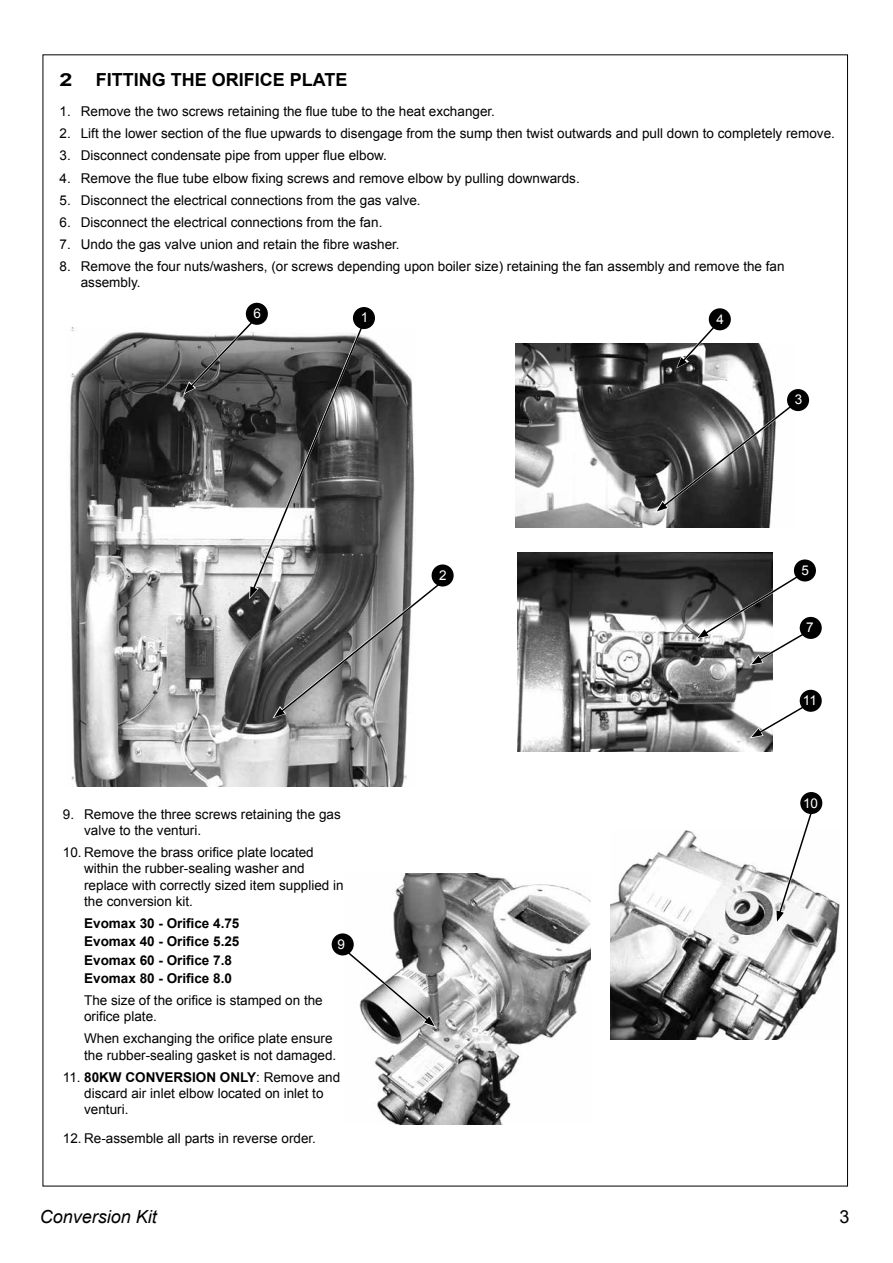
<style>
.page{position:relative;width:893px;height:1263px;background:#fff}
.page>*{position:absolute;margin:0;border:0;box-sizing:border-box;transform-origin:0 0}
.t1{font:700 18px "Arial";color:#000}
.t2{font:italic 18px "Arial";color:#000}
.t3{font:18px "Arial";color:#000}
.t4{font:700 18px "Arial";color:#000;scale:1.3 1}
.t5{font:13.5px/16.2px "Arial";color:#000}
.t6{font:700 13.5px/18.3px "Arial";color:#000}
.t7{font:13.5px "Arial";color:#fff}
.s1{font-weight:700}
</style>
<div class="page">
<img style="left:353px;top:874px;width:237px;height:251px">
<img style="left:515px;top:343px;width:280px;height:184px">
<img style="left:518px;top:553px;width:255px;height:199px">
<img style="left:70px;top:328px;width:337px;height:459px">
<div style="left:246px;top:303px;width:22px;height:22px;background:#000;border-radius:50%"></div>
<div style="left:432px;top:564px;width:22px;height:22px;background:#000;border-radius:50%"></div>
<div style="left:353px;top:307px;width:22px;height:22px;background:#000;border-radius:50%"></div>
<svg style="left:183px;top:318px;width:258px;height:400px"></svg>
<div style="left:709px;top:308px;width:22px;height:22px;background:#000;border-radius:50%"></div>
<svg style="left:676px;top:323px;width:42px;height:45px"></svg>
<div style="left:787px;top:389px;width:22px;height:22px;background:#000;border-radius:50%"></div>
<svg style="left:655px;top:403px;width:140px;height:110px"></svg>
<div style="left:794px;top:559px;width:22px;height:22px;background:#000;border-radius:50%"></div>
<svg style="left:696px;top:573px;width:115px;height:92px"></svg>
<svg style="left:749px;top:702px;width:59px;height:36px"></svg>
<div style="left:800px;top:617px;width:22px;height:22px;background:#000;border-radius:50%"></div>
<div style="left:800px;top:690px;width:22px;height:22px;background:#000;border-radius:50%"></div>
<img style="left:611px;top:830px;width:229px;height:209px">
<svg style="left:776px;top:806px;width:40px;height:118px"></svg>
<svg style="left:340px;top:945px;width:96px;height:83px"></svg>
<div style="left:332px;top:933px;width:22px;height:22px;background:#000;border-radius:50%"></div>
<div style="left:800px;top:792px;width:22px;height:22px;background:#000;border-radius:50%"></div>
<h1 class="t4" style="left:60px;top:68px;width:12px">2</h1>
<h1 class="t1" style="left:96px;top:68px;width:253px">FITTING THE ORIFICE PLATE</h1>
<p class="t5" style="left:60px;top:103px;width:437px">1. Remove the two screws retaining the flue tube to the heat exchanger.</p>
<p class="t5" style="left:60px;top:126px;width:777px">2. Lift the lower section of the flue upwards to disengage from the sump then twist outwards and pull down to completely remove.</p>
<p class="t5" style="left:60px;top:148px;width:329px">3. Disconnect condensate pipe from upper flue elbow.</p>
<p class="t5" style="left:60px;top:170px;width:522px">4. Remove the flue tube elbow fixing screws and remove elbow by pulling downwards.</p>
<p class="t5" style="left:60px;top:192px;width:363px">5. Disconnect the electrical connections from the gas valve.</p>
<p class="t5" style="left:60px;top:214px;width:324px">6. Disconnect the electrical connections from the fan.</p>
<p class="t5" style="left:60px;top:236px;width:342px">7. Undo the gas valve union and retain the fibre washer.</p>
<p class="t5" style="left:81px;top:259px;width:705px;text-indent:-21px">8. Remove the four nuts/washers, (or screws depending upon boiler size) retaining the fan assembly and remove the fan assembly.</p>
<p class="t7" style="left:254px;top:304px;width:9px">6</p>
<p class="t7" style="left:361px;top:309px;width:9px">1</p>
<p class="t7" style="left:716px;top:310px;width:9px">4</p>
<p class="t5" style="left:84px;top:806px;width:258px;text-indent:-21px">9. Remove the three screws retaining the gas valve to the venturi.</p>
<p class="t5" style="left:84px;top:844px;width:261px;text-indent:-21px">10. Remove the brass orifice plate located within the rubber-sealing washer and replace with correctly sized item supplied in the conversion kit.</p>
<p class="t6" style="left:84px;top:914px;width:157px">Evomax 30 - Orifice 4.75<br>Evomax 40 - Orifice 5.25<br>Evomax 60 - Orifice 7.8<br>Evomax 80 - Orifice 8.0</p>
<p class="t5" style="left:84px;top:992px;width:240px">The size of the orifice is stamped on the orifice plate.</p>
<p class="t5" style="left:84px;top:1031px;width:254px">When exchanging the orifice plate ensure the rubber-sealing gasket is not damaged.</p>
<p class="t5" style="left:84px;top:1069px;width:258px;text-indent:-21px">11. <span class="s1">80KW CONVERSION ONLY</span>: Remove and discard air inlet elbow located on inlet to venturi.</p>
<p class="t5" style="left:63px;top:1130px;width:255px">12. Re-assemble all parts in reverse order.</p>
<p class="t7" style="left:338px;top:936px;width:9px">9</p>
<p class="t7" style="left:439px;top:566px;width:9px">2</p>
<p class="t7" style="left:795px;top:391px;width:9px">3</p>
<p class="t7" style="left:802px;top:561px;width:9px">5</p>
<p class="t7" style="left:806px;top:619px;width:9px">7</p>
<p class="t7" style="left:803px;top:692px;width:16px">11</p>
<p class="t7" style="left:803px;top:794px;width:17px">10</p>
<h1 class="t2" style="left:40px;top:1205px;width:119px">Conversion Kit</h1>
<h1 class="t3" style="left:840px;top:1205px;width:12px">3</h1>
</div>
